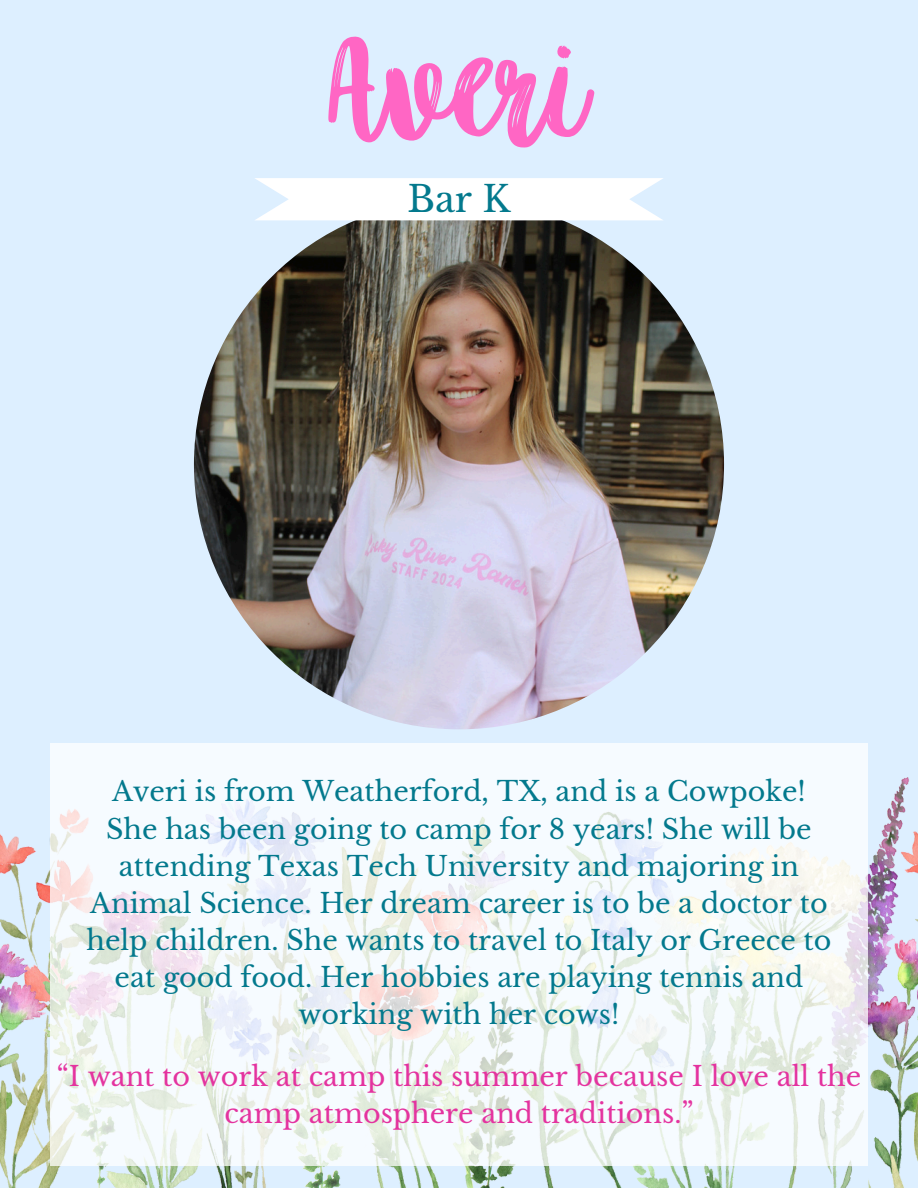
<style>
.page{position:relative;width:918px;height:1188px;background:#ddefff}
.page>*{position:absolute;margin:0;border:0;box-sizing:border-box;transform-origin:0 0}
.t1{font:166.8px "Better Together Script";color:#ff66c4}
.t2{font:36px "Libre Baskerville";color:#03798d}
.t3{font:27px/37.2px "Libre Baskerville";color:#03798d;text-align:center}
.t4{font:27px/37.2px "Libre Baskerville";color:#e4339f;text-align:center}
</style>
<div class="page">
<img style="left:0;top:777px;width:918px;height:411px">
<img style="left:194px;top:199px;width:530px;height:530px;border-radius:50%">
<svg style="left:255px;top:178px;width:408px;height:42px;background:#fcfdff"></svg>
<svg style="left:50px;top:744px;width:818px;height:422px;background:#f2f6f7"></svg>
<h1 class="t1" style="left:331px;top:15px;width:258px">Averi</h1>
<h2 class="t2" style="left:407px;top:177px;width:105px">Bar K</h2>
<p class="t3" style="left:86px;top:773px;width:747px">Averi is from Weatherford, TX, and is a Cowpoke!<br>She has been going to camp for 8 years! She will be attending Texas Tech University and majoring in Animal Science. Her dream career is to be a doctor to help children. She wants to travel to Italy or Greece to eat good food. Her hobbies are playing tennis and working with her cows!</p>
<p class="t4" style="left:57px;top:1058px;width:806px">“I want to work at camp this summer because I love all the camp atmosphere and traditions.”</p>
</div>
